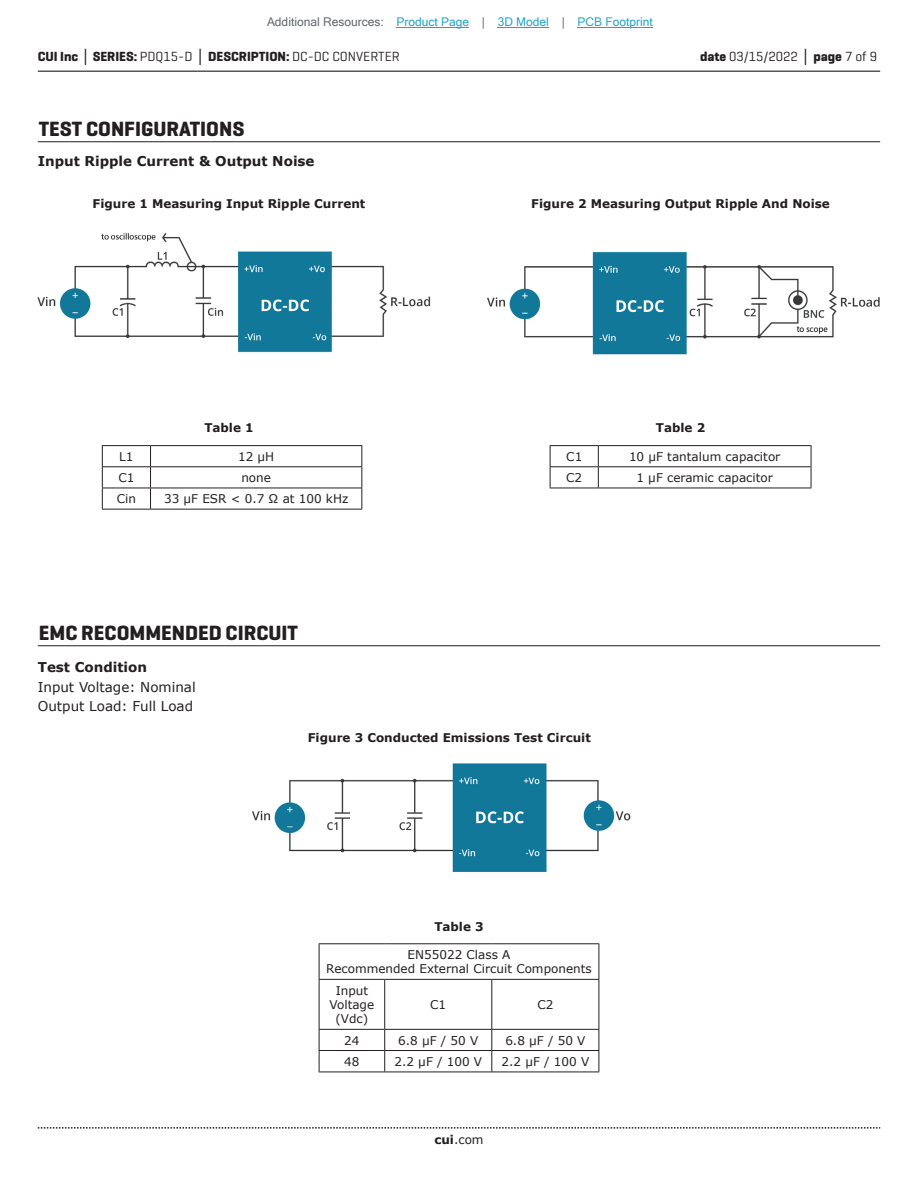
<style>
.page{position:relative;width:918px;height:1188px;background:#fff}
.page>*{position:absolute;margin:0;border:0;box-sizing:border-box;transform-origin:0 0}
.t1{font:700 21px "Geogrotesque";color:#231f20}
.t2{font:700 13.5px "Geogrotesque";color:#231f20}
.t3{font:700 13.5px "Verdana";color:#231f20}
.t4{font:13.5px/19.5px "Verdana";color:#231f20}
.t5{font:13.5px "Geogrotesque";color:#231f20}
.t6{font:12px/14.4px "Verdana";color:#231f20;text-align:center}
.t7{font:700 12px "Verdana";color:#231f20}
.t8{font:12px "Microsoft Sans Serif";color:#23a4c6}
.s1{color:#63676b}
.s2{font-family:"Verdana"}
.s3{font-weight:400}
.s4{font-weight:700}
.s5{font-family:"Verdana";font-weight:700}
</style>
<div class="page">
<hr style="left:38px;top:71px;width:842px;height:1px;background:#231f20">
<svg style="left:38px;top:1127px;width:842px;height:2px"></svg>
<hr style="left:38px;top:141px;width:842px;height:1px;background:#231f20">
<hr style="left:38px;top:645px;width:842px;height:1px;background:#231f20">
<hr style="left:319px;top:943px;width:66px;height:1px;background:#231f20">
<hr style="left:319px;top:944px;width:1px;height:35px;background:#231f20">
<hr style="left:385px;top:943px;width:107px;height:1px;background:#231f20">
<hr style="left:492px;top:943px;width:107px;height:1px;background:#231f20">
<hr style="left:599px;top:944px;width:1px;height:35px;background:#231f20">
<hr style="left:319px;top:979px;width:66px;height:1px;background:#231f20">
<hr style="left:319px;top:980px;width:1px;height:49px;background:#231f20">
<hr style="left:385px;top:979px;width:107px;height:1px;background:#231f20">
<hr style="left:384px;top:980px;width:1px;height:49px;background:#231f20">
<hr style="left:492px;top:979px;width:107px;height:1px;background:#231f20">
<hr style="left:491px;top:980px;width:1px;height:49px;background:#231f20">
<hr style="left:599px;top:980px;width:1px;height:49px;background:#231f20">
<hr style="left:319px;top:1029px;width:66px;height:1px;background:#231f20">
<hr style="left:385px;top:1029px;width:107px;height:1px;background:#231f20">
<hr style="left:492px;top:1029px;width:107px;height:1px;background:#231f20">
<hr style="left:319px;top:1050px;width:66px;height:1px;background:#231f20">
<svg style="left:319px;top:1030px;width:1px;height:42px"></svg>
<hr style="left:385px;top:1050px;width:107px;height:1px;background:#231f20">
<svg style="left:384px;top:1030px;width:1px;height:42px"></svg>
<hr style="left:492px;top:1050px;width:107px;height:1px;background:#231f20">
<svg style="left:491px;top:1030px;width:1px;height:42px"></svg>
<svg style="left:599px;top:1030px;width:1px;height:42px"></svg>
<hr style="left:319px;top:1072px;width:66px;height:1px;background:#231f20">
<hr style="left:385px;top:1072px;width:107px;height:1px;background:#231f20">
<hr style="left:492px;top:1072px;width:107px;height:1px;background:#231f20">
<hr style="left:102px;top:445px;width:49px;height:1px;background:#231f20">
<hr style="left:151px;top:445px;width:211px;height:1px;background:#231f20">
<hr style="left:102px;top:466px;width:49px;height:1px;background:#231f20">
<hr style="left:151px;top:466px;width:211px;height:1px;background:#231f20">
<hr style="left:102px;top:488px;width:49px;height:1px;background:#231f20">
<svg style="left:102px;top:446px;width:1px;height:63px"></svg>
<hr style="left:151px;top:488px;width:211px;height:1px;background:#231f20">
<svg style="left:150px;top:446px;width:1px;height:63px"></svg>
<svg style="left:361px;top:446px;width:1px;height:63px"></svg>
<hr style="left:102px;top:509px;width:49px;height:1px;background:#231f20">
<hr style="left:151px;top:509px;width:211px;height:1px;background:#231f20">
<hr style="left:550px;top:445px;width:48px;height:1px;background:#231f20">
<hr style="left:598px;top:445px;width:213px;height:1px;background:#231f20">
<hr style="left:550px;top:466px;width:48px;height:1px;background:#231f20">
<svg style="left:550px;top:446px;width:1px;height:42px"></svg>
<hr style="left:598px;top:466px;width:213px;height:1px;background:#231f20">
<svg style="left:598px;top:446px;width:1px;height:42px"></svg>
<svg style="left:811px;top:446px;width:1px;height:42px"></svg>
<hr style="left:550px;top:488px;width:48px;height:1px;background:#231f20">
<hr style="left:598px;top:488px;width:213px;height:1px;background:#231f20">
<img style="left:38px;top:233px;width:393px;height:120px">
<img style="left:487px;top:251px;width:393px;height:104px">
<img style="left:253px;top:763px;width:378px;height:109px">
<hr style="left:397px;top:27px;width:72px;height:1px;background:#23a4c6">
<hr style="left:498px;top:27px;width:51px;height:1px;background:#23a4c6">
<hr style="left:578px;top:27px;width:75px;height:1px;background:#23a4c6">
<p class="t8" style="left:267px;top:15px;width:387px"><span class="s1">Additional Resources:</span> Product Page <span class="s1">|</span> 3D Model <span class="s1">|</span> PCB Footprint</p>
<p class="t2" style="left:38px;top:48px;width:363px">CUI Inc <span class="s2">│</span> SERIES: <span class="s3">PDQ15-D</span> <span class="s2">│</span> DESCRIPTION: <span class="s3">DC-DC CONVERTER</span></p>
<p class="t5" style="left:700px;top:48px;width:179px"><span class="s4">date</span> 03/15/2022 <span class="s5">│</span> <span class="s4">page</span> 7 of 9</p>
<h1 class="t1" style="left:39px;top:116px;width:207px">TEST CONFIGURATIONS</h1>
<p class="t3" style="left:38px;top:151px;width:278px">Input Ripple Current &amp; Output Noise</p>
<p class="t7" style="left:93px;top:195px;width:274px">Figure 1 Measuring Input Ripple Current</p>
<p class="t7" style="left:204px;top:419px;width:51px">Table 1</p>
<p class="t6" style="left:119px;top:449px;width:16px">L1</p>
<p class="t6" style="left:238px;top:449px;width:38px">12 µH</p>
<p class="t6" style="left:118px;top:470px;width:18px">C1</p>
<p class="t6" style="left:241px;top:470px;width:31px">none</p>
<p class="t6" style="left:117px;top:491px;width:21px">Cin</p>
<p class="t6" style="left:164px;top:491px;width:186px">33 µF ESR &lt; 0.7 Ω at 100 kHz</p>
<h1 class="t1" style="left:39px;top:620px;width:261px">EMC RECOMMENDED CIRCUIT</h1>
<p class="t3" style="left:38px;top:658px;width:111px">Test Condition</p>
<p class="t4" style="left:38px;top:677px;width:159px">Input Voltage: Nominal<br>Output Load: Full Load</p>
<p class="t7" style="left:531px;top:195px;width:300px">Figure 2 Measuring Output Ripple And Noise</p>
<p class="t7" style="left:656px;top:419px;width:51px">Table 2</p>
<p class="t6" style="left:566px;top:449px;width:18px">C1</p>
<p class="t6" style="left:629px;top:449px;width:153px">10 µF tantalum capacitor</p>
<p class="t6" style="left:566px;top:470px;width:18px">C2</p>
<p class="t6" style="left:636px;top:470px;width:138px">1 µF ceramic capacitor</p>
<p class="t7" style="left:308px;top:729px;width:285px">Figure 3 Conducted Emissions Test Circuit</p>
<p class="t7" style="left:434px;top:919px;width:51px">Table 3</p>
<p class="t6" style="left:326px;top:947px;width:267px">EN55022 Class A<br>Recommended External Circuit Components</p>
<p class="t6" style="left:330px;top:983px;width:46px">Input<br>Voltage (Vdc)</p>
<p class="t6" style="left:430px;top:997px;width:18px">C1</p>
<p class="t6" style="left:537px;top:997px;width:18px">C2</p>
<p class="t6" style="left:344px;top:1033px;width:17px">24</p>
<p class="t6" style="left:398px;top:1033px;width:82px">6.8 µF / 50 V</p>
<p class="t6" style="left:505px;top:1033px;width:82px">6.8 µF / 50 V</p>
<p class="t6" style="left:344px;top:1054px;width:17px">48</p>
<p class="t6" style="left:394px;top:1054px;width:89px">2.2 µF / 100 V</p>
<p class="t6" style="left:502px;top:1054px;width:89px">2.2 µF / 100 V</p>
<p class="t6" style="left:434px;top:1132px;width:51px"><span class="s4">cui</span>.com</p>
</div>
